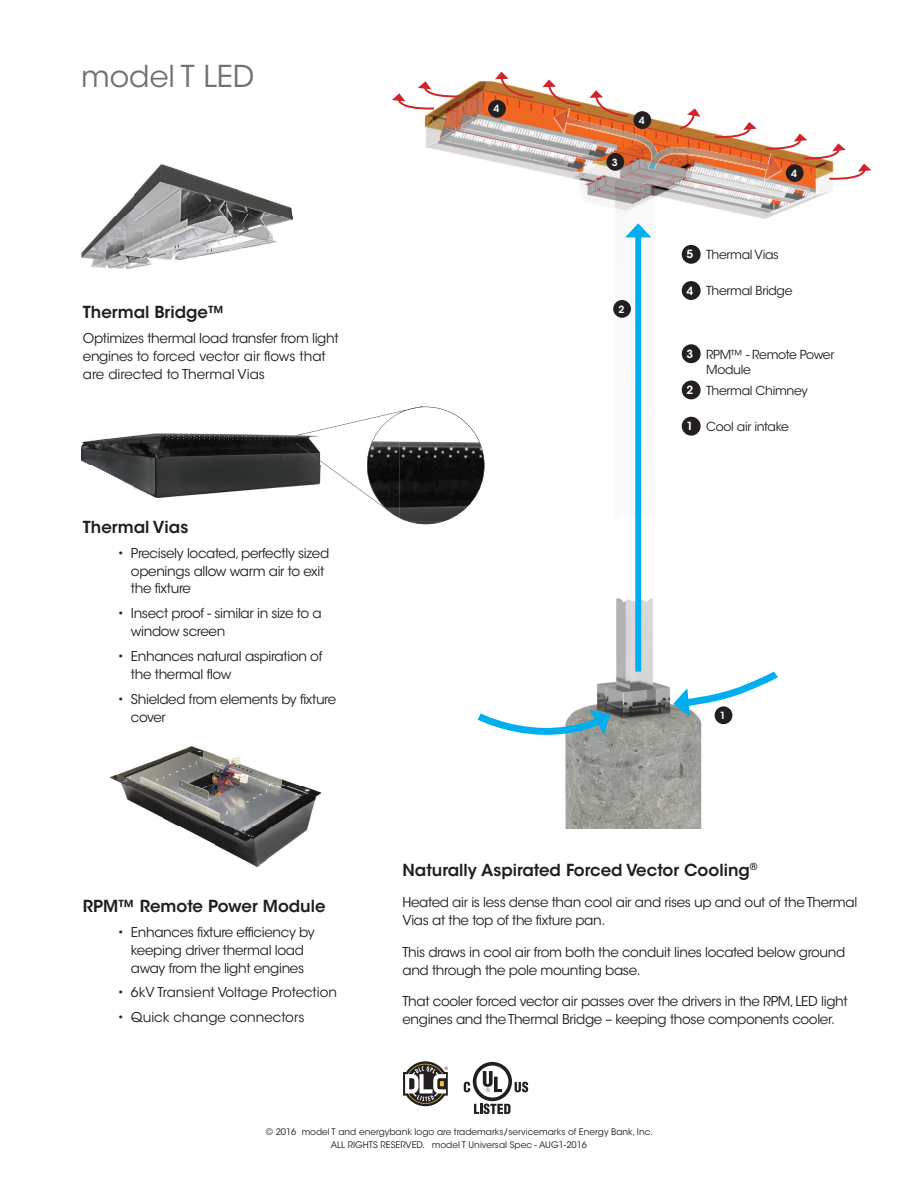
<style>
.page{position:relative;width:918px;height:1188px;background:#fff}
.page>*{position:absolute;margin:0;border:0;box-sizing:border-box;transform-origin:0 0}
.t1{font:30px "ITC Avant Garde Std";color:#707171}
.t2{font:600 16.5px "ITC Avant Garde Std";color:#231f20}
.t3{font:13.5px/18px "ITC Avant Garde Std";letter-spacing:-.025em;color:#231f20}
.t4{font:13.5px "ITC Avant Garde Std";color:#231f20}
.t5{font:12.3px/15.8px "ITC Avant Garde Std";letter-spacing:-.025em;color:#231f20}
.t6{font:600 9.9px "ITC Avant Garde Std";color:#fff}
.t7{font:9px/13.5px "ITC Avant Garde Std";color:#231f20;text-align:center}
.s1{font-weight:600;font-size:11.25px;color:#fff}
</style>
<div class="page">
<img style="left:111px;top:747px;width:209px;height:119px">
<img style="left:81px;top:164px;width:211px;height:105px">
<img style="left:81px;top:434px;width:215px;height:63px">
<svg style="left:296px;top:411px;width:103px;height:107px"></svg>
<img style="left:423px;top:81px;width:409px;height:433px">
<img style="left:399px;top:407px;width:85px;height:114px">
<img style="left:404px;top:407px;width:17px;height:4px">
<img style="left:565px;top:604px;width:168px;height:225px">
<img style="left:407px;top:521px;width:37px;height:3px">
<svg style="left:616px;top:514px;width:37px;height:90px"></svg>
<svg style="left:477px;top:710px;width:133px;height:27px"></svg>
<svg style="left:673px;top:667px;width:105px;height:50px"></svg>
<div style="left:635px;top:232px;width:6px;height:440px;background:#00aeef"></div>
<svg style="left:625px;top:223px;width:26px;height:14px"></svg>
<svg style="left:763px;top:134px;width:109px;height:47px"></svg>
<svg style="left:713px;top:122px;width:44px;height:17px"></svg>
<svg style="left:392px;top:81px;width:70px;height:29px"></svg>
<svg style="left:678px;top:108px;width:23px;height:23px"></svg>
<svg style="left:495px;top:72px;width:40px;height:28px"></svg>
<svg style="left:542px;top:80px;width:41px;height:28px"></svg>
<svg style="left:589px;top:90px;width:41px;height:28px"></svg>
<img style="left:648px;top:170px;width:116px;height:1px">
<img style="left:764px;top:153px;width:18px;height:28px">
<img style="left:553px;top:108px;width:17px;height:26px">
<img style="left:566px;top:118px;width:91px;height:42px">
<img style="left:554px;top:108px;width:15px;height:23px">
<img style="left:648px;top:147px;width:121px;height:23px">
<img style="left:765px;top:154px;width:17px;height:25px">
<div style="left:613px;top:300px;width:18px;height:18px;background:#231f20;border-radius:50%"></div>
<div style="left:715px;top:706px;width:17px;height:18px;background:#231f20;border-radius:50%"></div>
<div style="left:606px;top:153px;width:18px;height:18px;background:#231f20;border-radius:50%"></div>
<div style="left:488px;top:100px;width:18px;height:18px;background:#231f20;border-radius:50%"></div>
<div style="left:786px;top:164px;width:18px;height:18px;background:#231f20;border-radius:50%"></div>
<div style="left:633px;top:111px;width:18px;height:18px;background:#231f20;border-radius:50%"></div>
<div style="left:682px;top:381px;width:19px;height:18px;background:#231f20;border-radius:50%"></div>
<div style="left:682px;top:417px;width:19px;height:19px;background:#231f20;border-radius:50%"></div>
<div style="left:682px;top:344px;width:19px;height:19px;background:#231f20;border-radius:50%"></div>
<div style="left:682px;top:281px;width:19px;height:19px;background:#231f20;border-radius:50%"></div>
<div style="left:682px;top:245px;width:19px;height:19px;background:#231f20;border-radius:50%"></div>
<svg style="left:403px;top:1061px;width:45px;height:45px"></svg>
<svg style="left:464px;top:1062px;width:64px;height:52px"></svg>
<h1 class="t1" style="left:81px;top:58px;width:175px">model T LED</h1>
<p class="t2" style="left:83px;top:302px;width:143px">Thermal Bridge™</p>
<p class="t3" style="left:83px;top:329px;width:257px">Optimizes thermal load transfer from light engines to forced vector air flows that are directed to Thermal Vias</p>
<p class="t2" style="left:83px;top:516px;width:107px">Thermal Vias</p>
<p class="t3" style="left:131px;top:544px;width:200px;text-indent:-14px">• Precisely located, perfectly sized openings allow warm air to exit the fixture</p>
<p class="t3" style="left:131px;top:605px;width:192px;text-indent:-14px">• Insect proof - similar in size to a window screen</p>
<p class="t3" style="left:131px;top:647px;width:193px;text-indent:-14px">• Enhances natural aspiration of the thermal flow</p>
<p class="t3" style="left:131px;top:690px;width:207px;text-indent:-14px">• Shielded from elements by fixture cover</p>
<p class="t2" style="left:83px;top:895px;width:244px">RPM™ Remote Power Module</p>
<p class="t3" style="left:117px;top:923px;width:199px;text-align:center">• Enhances fixture efficiency by keeping driver thermal load away from the light engines</p>
<p class="t4" style="left:117px;top:984px;width:221px">• 6kV Transient Voltage Protection</p>
<p class="t4" style="left:117px;top:1009px;width:189px">• Quick change connectors</p>
<p class="t6" style="left:493px;top:102px;width:7px">4</p>
<p class="t6" style="left:612px;top:156px;width:7px">3</p>
<p class="t6" style="left:639px;top:114px;width:7px">4</p>
<p class="t6" style="left:618px;top:303px;width:7px">2</p>
<p class="t6" style="left:791px;top:167px;width:7px">4</p>
<p class="t5" style="left:687px;top:247px;width:94px"><span class="s1">5</span> Thermal Vias</p>
<p class="t5" style="left:687px;top:283px;width:107px"><span class="s1">4</span> Thermal Bridge</p>
<p class="t5" style="left:706px;top:346px;width:130px;text-indent:-20px"><span class="s1">3</span> RPM™ - Remote Power<br>Module</p>
<p class="t5" style="left:687px;top:383px;width:123px"><span class="s1">2</span> Thermal Chimney</p>
<p class="t5" style="left:687px;top:419px;width:104px"><span class="s1">1</span> Cool air intake</p>
<p class="t6" style="left:720px;top:709px;width:7px">1</p>
<p class="t2" style="left:402px;top:859px;width:357px">Naturally Aspirated Forced Vector Cooling<sup>®</sup></p>
<p class="t3" style="left:402px;top:893px;width:456px">Heated air is less dense than cool air and rises up and out of the Thermal<br>Vias at the top of the fixture pan.</p>
<p class="t3" style="left:402px;top:943px;width:444px">This draws in cool air from both the conduit lines located below ground and through the pole mounting base.</p>
<p class="t3" style="left:402px;top:992px;width:447px">That cooler forced vector air passes over the drivers in the RPM, LED light engines and the Thermal Bridge – keeping those components cooler.</p>
<p class="t7" style="left:266px;top:1125px;width:389px">© 2016 model T and energybank logo are trademarks/servicemarks of Energy Bank, Inc.<br>ALL RIGHTS RESERVED. model T Universal Spec - AUG1-2016</p>
</div>
